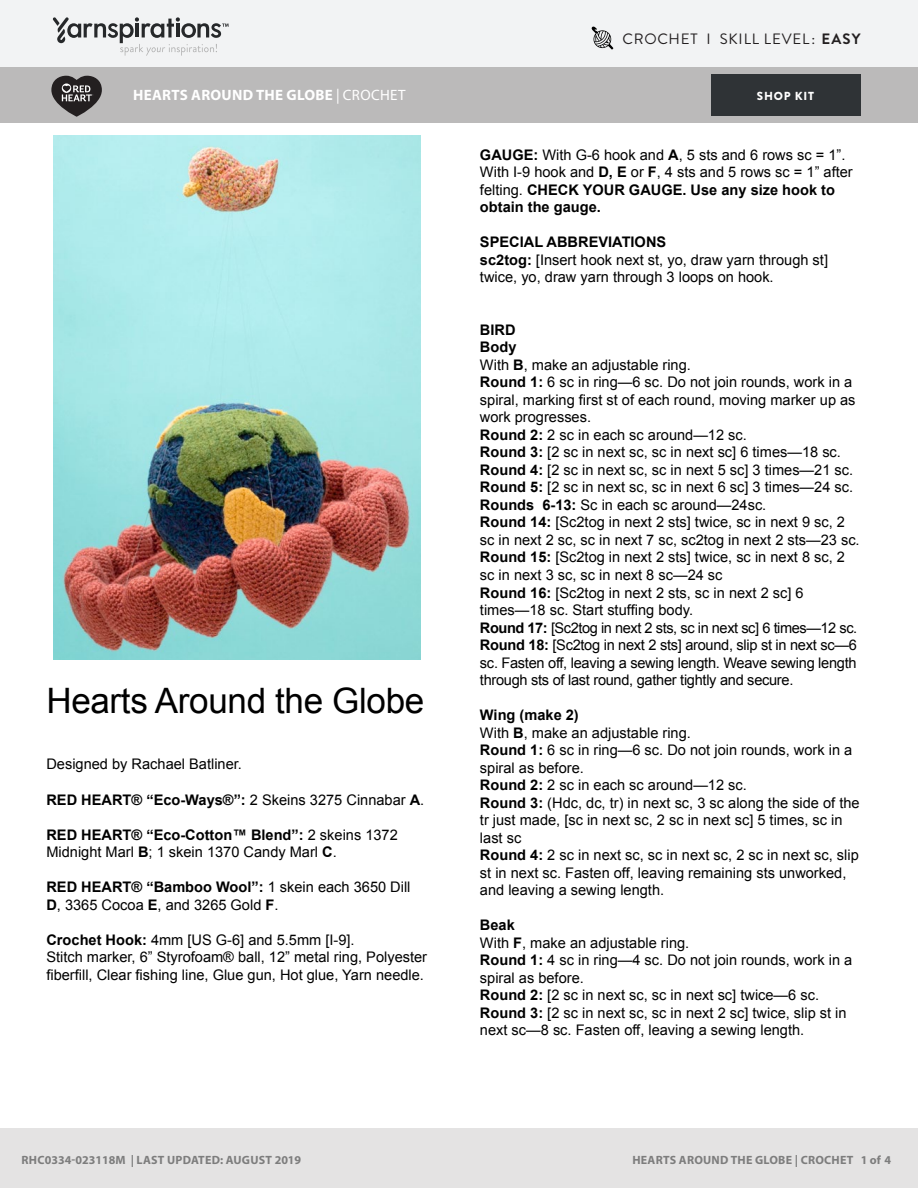
<style>
.page{position:relative;width:918px;height:1188px;background:#fff}
.page>*{position:absolute;margin:0;border:0;box-sizing:border-box;transform-origin:0 0}
.t1{font:35.1px "Arial";letter-spacing:-.01em;color:#000}
.Pattern_Title{font:700 15px "Myriad Pro";letter-spacing:.02em;color:#fff}
.Skill_Level{font:15px "Brandon Grotesque";letter-spacing:.05em;color:#231f20}
.t2{font:14.55px/17.5px "Arial";color:#000}
.t3{font:700 14.55px "Arial";color:#000}
.t4{font:700 12px "Myriad Pro";letter-spacing:.02em;color:#7d7d7d}
.t5{font:900 11.7px "Brandon Grotesque";letter-spacing:.065em;color:#fff}
.s1{font-weight:700}
.s2{font-weight:400}
</style>
<div class="page">
<div style="left:0;top:0;width:918px;height:68px;background:#f2f3f4"></div>
<div style="left:0;top:68px;width:918px;height:55px;background:#bbbaba"></div>
<svg style="left:53px;top:17px;width:176px;height:39px"></svg>
<div style="left:711px;top:74px;width:150px;height:42px;background:#2f3336"></div>
<svg style="left:51px;top:76px;width:51px;height:41px"></svg>
<div style="left:0;top:1128px;width:918px;height:60px;background:#e4e3e3"></div>
<img style="left:54px;top:136px;width:366px;height:524px">
<svg style="left:591px;top:26px;width:22px;height:24px"></svg>
<p class="Skill_Level" style="left:623px;top:29px;width:239px">CROCHET I SKILL LEVEL: <span class="s1">EASY</span></p>
<p class="Pattern_Title" style="left:133px;top:85px;width:274px">HEARTS AROUND THE GLOBE <span class="s2">| CROCHET</span></p>
<p class="t5" style="left:757px;top:88px;width:59px">SHOP KIT</p>
<p class="t1" style="left:46px;top:681px;width:379px">Hearts Around the Globe</p>
<p class="t2" style="left:46px;top:756px;width:197px">Designed by Rachael Batliner.</p>
<p class="t3" style="left:46px;top:791px;width:379px">RED HEART® “Eco-Ways®”: <span class="s2">2 Skeins 3275 Cinnabar</span> A<span class="s2">.</span></p>
<p class="t2" style="left:46px;top:826px;width:353px"><span class="s1">RED HEART® “Eco-Cotton™ Blend”:</span> 2 skeins 1372<br>Midnight Marl <span class="s1">B</span>; 1 skein 1370 Candy Marl <span class="s1">C</span>.</p>
<p class="t2" style="left:46px;top:878px;width:366px"><span class="s1">RED HEART® “Bamboo Wool”:</span> 1 skein each 3650 Dill<br><span class="s1">D</span>, 3365 Cocoa <span class="s1">E</span>, and 3265 Gold <span class="s1">F</span>.</p>
<p class="t2" style="left:46px;top:931px;width:382px"><span class="s1">Crochet Hook:</span> 4mm [US G-6] and 5.5mm [I-9].<br>Stitch marker, 6” Styrofoam® ball, 12” metal ring, Polyester fiberfill, Clear fishing line, Glue gun, Hot glue, Yarn needle.</p>
<p class="t2" style="left:480px;top:146px;width:374px"><span class="s1">GAUGE:</span> With G-6 hook and <span class="s1">A</span>, 5 sts and 6 rows sc = 1”.<br>With I-9 hook and <span class="s1">D, E</span> or <span class="s1">F</span>, 4 sts and 5 rows sc = 1” after felting. <span class="s1">CHECK YOUR GAUGE. Use any size hook to obtain the gauge.</span></p>
<p class="t2" style="left:480px;top:233px;width:350px"><span class="s1">SPECIAL ABBREVIATIONS<br>sc2tog:</span> [Insert hook next st, yo, draw yarn through st] twice, yo, draw yarn through 3 loops on hook.</p>
<p class="t2" style="left:480px;top:321px;width:381px"><span class="s1">BIRD<br>Body<br></span>With <span class="s1">B</span>, make an adjustable ring.<br><span class="s1">Round 1:</span> 6 sc in ring—6 sc. Do not join rounds, work in a spiral, marking first st of each round, moving marker up as work progresses.<br><span class="s1">Round 2:</span> 2 sc in each sc around—12 sc.<br><span class="s1">Round 3:</span> [2 sc in next sc, sc in next sc] 6 times—18 sc.<br><span class="s1">Round 4:</span> [2 sc in next sc, sc in next 5 sc] 3 times—21 sc.<br><span class="s1">Round 5:</span> [2 sc in next sc, sc in next 6 sc] 3 times—24 sc.<br><span class="s1">Rounds 6-13:</span> Sc in each sc around—24sc.<br><span class="s1">Round 14:</span> [Sc2tog in next 2 sts] twice, sc in next 9 sc, 2 sc in next 2 sc, sc in next 7 sc, sc2tog in next 2 sts—23 sc.<br><span class="s1">Round 15:</span> [Sc2tog in next 2 sts] twice, sc in next 8 sc, 2 sc in next 3 sc, sc in next 8 sc—24 sc<br><span class="s1">Round 16:</span> [Sc2tog in next 2 sts, sc in next 2 sc] 6 times—18 sc. Start stuffing body.<br><span class="s1">Round 17:</span> [Sc2tog in next 2 sts, sc in next sc] 6 times—12 sc.<br><span class="s1">Round 18:</span> [Sc2tog in next 2 sts] around, slip st in next sc—6 sc. Fasten off, leaving a sewing length. Weave sewing length through sts of last round, gather tightly and secure.</p>
<p class="t2" style="left:480px;top:706px;width:381px"><span class="s1">Wing (make 2)<br></span>With <span class="s1">B</span>, make an adjustable ring.<br><span class="s1">Round 1:</span> 6 sc in ring—6 sc. Do not join rounds, work in a spiral as before.<br><span class="s1">Round 2:</span> 2 sc in each sc around—12 sc.<br><span class="s1">Round 3:</span> (Hdc, dc, tr) in next sc, 3 sc along the side of the tr just made, [sc in next sc, 2 sc in next sc] 5 times, sc in last sc<br><span class="s1">Round 4:</span> 2 sc in next sc, sc in next sc, 2 sc in next sc, slip st in next sc. Fasten off, leaving remaining sts unworked, and leaving a sewing length.</p>
<p class="t2" style="left:480px;top:916px;width:374px"><span class="s1">Beak<br></span>With <span class="s1">F</span>, make an adjustable ring.<br><span class="s1">Round 1:</span> 4 sc in ring—4 sc. Do not join rounds, work in a spiral as before.<br><span class="s1">Round 2:</span> [2 sc in next sc, sc in next sc] twice—6 sc.<br><span class="s1">Round 3:</span> [2 sc in next sc, sc in next 2 sc] twice, slip st in next sc—8 sc. Fasten off, leaving a sewing length.</p>
<p class="t4" style="left:22px;top:1152px;width:281px">RHC0334-023118M | LAST UPDATED: AUGUST 2019</p>
<p class="t4" style="left:632px;top:1152px;width:260px">HEARTS AROUND THE GLOBE | CROCHET 1 of 4</p>
</div>
